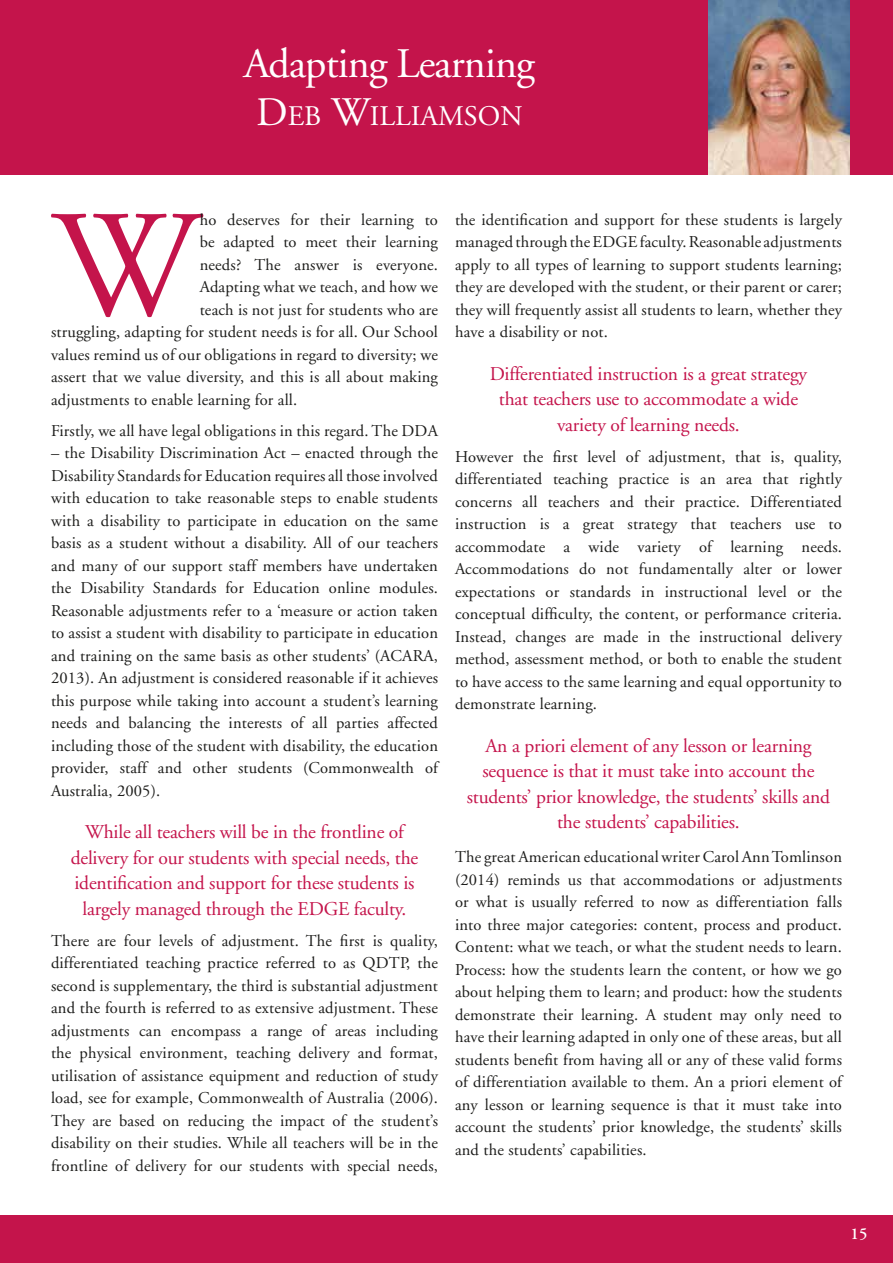
<style>
.page{position:relative;width:893px;height:1263px;background:#fff}
.page>*{position:absolute;margin:0;border:0;box-sizing:border-box;transform-origin:0 0}
.Body_Copy{font:152.25px "Adobe Garamond";color:#c4144b}
.t1{font:42px "Adobe Garamond";letter-spacing:-.02em;color:#fff}
.Author{font:28.35px "Adobe Garamond";color:#fff}
.Pull_out{font:19.5px/25.5px "Adobe Garamond";letter-spacing:-.01em;color:#c4144b;text-align:center}
.Body_Copy-2{font:16.5px/22.5px "Adobe Garamond";letter-spacing:.01em;color:#1d1d1b;text-align:justify}
.t2{font:600 16.5px "Adobe Garamond";color:#fff}
.s1{font-size:40.5px}
</style>
<div class="page">
<div style="left:0;top:1215px;width:893px;height:48px;background:#c4144b"></div>
<div style="left:0;top:0;width:893px;height:174px;background:#c4144b"></div>
<img style="left:708px;top:0;width:141px;height:174px">
<p class="t1" style="left:244px;top:42px;width:293px">Adapting Learning</p>
<p class="Author" style="left:256px;top:101px;width:267px"><span class="s1">D</span>EB <span class="s1">W</span>ILLIAMSON</p>
<p class="Body_Copy-2" style="left:200px;top:209px;width:240px">ho deserves for their learning to</p>
<p class="Body_Copy-2" style="left:200px;top:231px;width:240px">be adapted to meet their learning</p>
<p class="Body_Copy-2" style="left:200px;top:254px;width:240px">needs? The answer is everyone.</p>
<p class="Body_Copy-2" style="left:200px;top:276px;width:240px">Adapting what we teach, and how we</p>
<p class="Body_Copy-2" style="left:200px;top:299px;width:240px">teach is not just for students who are</p>
<p class="Body_Copy-2" style="left:51px;top:321px;width:388px">struggling, adapting for student needs is for all. Our School</p>
<p class="Body_Copy-2" style="left:51px;top:344px;width:388px">values remind us of our obligations in regard to diversity; we</p>
<p class="Body_Copy-2" style="left:51px;top:366px;width:388px">assert that we value diversity, and this is all about making</p>
<p class="Body_Copy-2" style="left:51px;top:389px;width:248px">adjustments to enable learning for all.</p>
<p class="Body_Copy-2" style="left:51px;top:420px;width:388px">Firstly, we all have legal obligations in this regard. The DDA</p>
<p class="Body_Copy-2" style="left:51px;top:442px;width:388px">– the Disability Discrimination Act – enacted through the Disability Standards for Education requires all those involved with education to take reasonable steps to enable students with a disability to participate in education on the same basis as a student without a disability. All of our teachers and many of our support staff members have undertaken the Disability Standards for Education online modules.<br>Reasonable adjustments refer to a ‘measure or action taken to assist a student with disability to participate in education and training on the same basis as other students’ (ACARA, 2013). An adjustment is considered reasonable if it achieves this purpose while taking into account a student’s learning needs and balancing the interests of all parties affected including those of the student with disability, the education provider, staff and other students (Commonwealth of Australia, 2005).</p>
<p class="Pull_out" style="left:71px;top:820px;width:349px">While all teachers will be in the frontline of delivery for our students with special needs, the identification and support for these students is largely managed through the EDGE faculty.</p>
<p class="Body_Copy-2" style="left:51px;top:930px;width:388px">There are four levels of adjustment. The first is quality, differentiated teaching practice referred to as QDTP, the second is supplementary, the third is substantial adjustment and the fourth is referred to as extensive adjustment. These adjustments can encompass a range of areas including the physical environment, teaching delivery and format, utilisation of assistance equipment and reduction of study load, see for example, Commonwealth of Australia (2006).<br>They are based on reducing the impact of the student’s disability on their studies. While all teachers will be in the frontline of delivery for our students with special needs,</p>
<p class="Body_Copy" style="left:52px;top:185px;width:148px">W</p>
<p class="Body_Copy-2" style="left:455px;top:209px;width:388px">the identification and support for these students is largely managed through the EDGE faculty. Reasonable adjustments apply to all types of learning to support students learning; they are developed with the student, or their parent or carer; they will frequently assist all students to learn, whether they have a disability or not.</p>
<p class="Pull_out" style="left:490px;top:361px;width:319px">Differentiated instruction is a great strategy that teachers use to accommodate a wide variety of learning needs.</p>
<p class="Body_Copy-2" style="left:455px;top:446px;width:388px">However the first level of adjustment, that is, quality, differentiated teaching practice is an area that rightly concerns all teachers and their practice. Differentiated instruction is a great strategy that teachers use to accommodate a wide variety of learning needs.<br>Accommodations do not fundamentally alter or lower expectations or standards in instructional level or the conceptual difficulty, the content, or performance criteria.<br>Instead, changes are made in the instructional delivery method, assessment method, or both to enable the student to have access to the same learning and equal opportunity to demonstrate learning.</p>
<p class="Pull_out" style="left:467px;top:733px;width:365px">An a priori element of any lesson or learning sequence is that it must take into account the students’ prior knowledge, the students’ skills and the students’ capabilities.</p>
<p class="Body_Copy-2" style="left:455px;top:846px;width:388px">The great American educational writer Carol Ann Tomlinson (2014) reminds us that accommodations or adjustments or what is usually referred to now as differentiation falls into three major categories: content, process and product.<br>Content: what we teach, or what the student needs to learn.<br>Process: how the students learn the content, or how we go about helping them to learn; and product: how the students demonstrate their learning. A student may only need to have their learning adapted in only one of these areas, but all students benefit from having all or any of these valid forms of differentiation available to them. An a priori element of any lesson or learning sequence is that it must take into account the students’ prior knowledge, the students’ skills and the students’ capabilities.</p>
<p class="t2" style="left:851px;top:1225px;width:18px">15</p>
</div>
